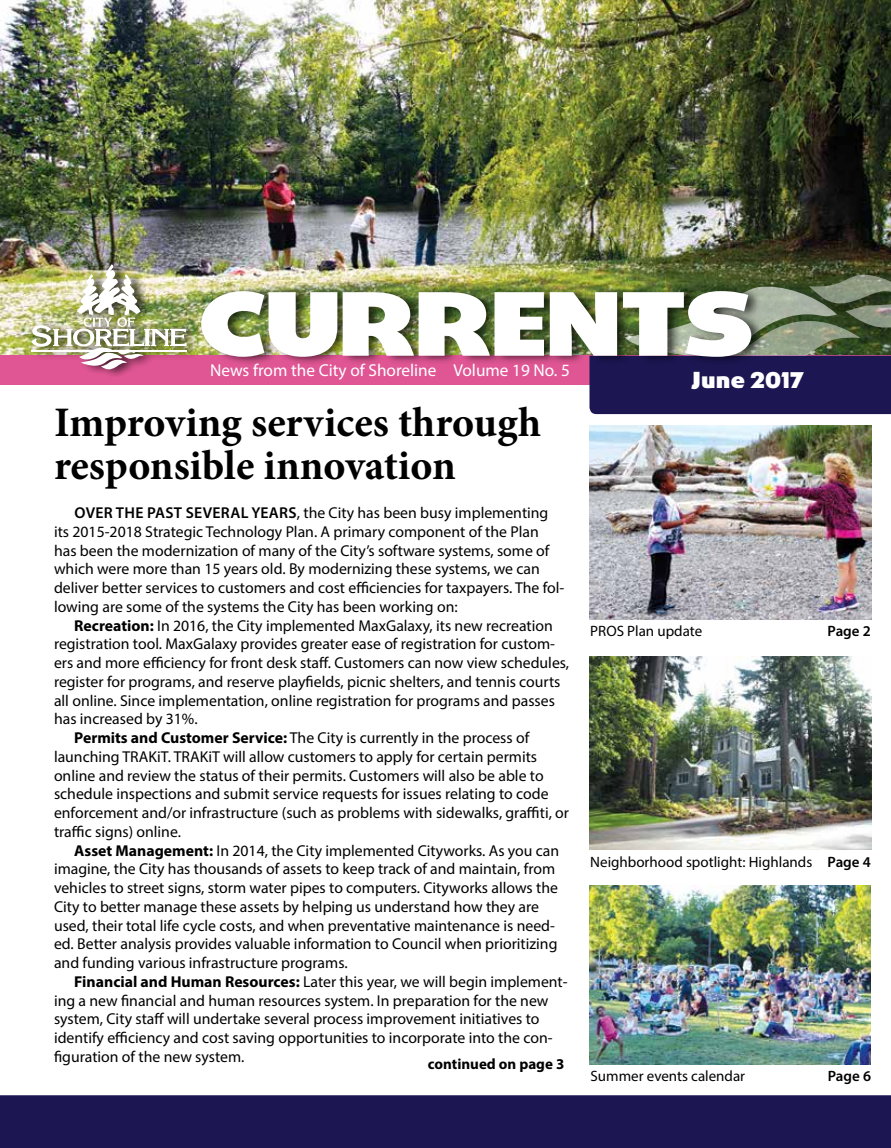
<style>
.page{position:relative;width:891px;height:1148px;background:#fff}
.page>*{position:absolute;margin:0;border:0;box-sizing:border-box;transform-origin:0 0}
.t1{font:88.5px "Dez Boulder Ego";letter-spacing:-.005em;color:#fff;scale:1.19 1}
.t2{font:700 42px/43.5px "Minion Pro";color:#000}
.t3{font:22.5px "Dez Boulder Ego";color:#fff}
.t4{font:17.25px "Myriad Pro";color:#fff}
.t5{font:15.75px/18.8px "Myriad Pro";color:#000}
.t6{font:15px "Myriad Pro";color:#000}
.t7{font:700 15px "Myriad Pro";color:#000}
.t8{font:600 15px "Myriad Pro";color:#000}
.s1{font-family:"Plak LT";font-weight:900}
.s2{font-weight:600}
.s3{font-weight:700}
</style>
<div class="page">
<div style="left:0;top:1095px;width:891px;height:53px;background:#1c1652"></div>
<img style="left:589px;top:886px;width:282px;height:178px">
<img style="left:590px;top:656px;width:282px;height:194px">
<img style="left:590px;top:425px;width:282px;height:194px">
<img style="left:0;top:0;width:891px;height:356px">
<div style="left:0;top:356px;width:891px;height:29px;background:#e05694"></div>
<div style="left:30px;top:258px;width:171px;height:120px;background:#000;opacity:.75"></div>
<img style="left:31px;top:264px;width:156px;height:107px">
<svg style="left:590px;top:273px;width:301px;height:141px;background:#3f4154"></svg>
<div style="left:200px;top:284px;width:566px;height:82px;background:#000;opacity:.66"></div>
<h1 class="t1" style="left:200px;top:255px;width:466px">CURRENTS</h1>
<p class="t4" style="left:210px;top:360px;width:362px">News from the City of Shoreline Volume 19 No. 5</p>
<h3 class="t3" style="left:692px;top:362px;width:113px">June <span class="s1">2017</span></h3>
<h2 class="t2" style="left:54px;top:400px;width:489px">Improving services through responsible innovation</h2>
<p class="t5" style="left:54px;top:503px;width:512px;text-indent:20px"><span class="s2">OVER THE PAST SEVERAL YEARS</span>, the City has been busy implementing its 2015-2018 Strategic Technology Plan. A primary component of the Plan has been the modernization of many of the City’s software systems, some of which were more than 15 years old. By modernizing these systems, we can deliver better services to customers and cost efficiencies for taxpayers. The fol&shy;lowing are some of the systems the City has been working on:</p>
<p class="t5" style="left:74px;top:615px;width:480px"><span class="s3">Recreation:</span> In 2016, the City implemented MaxGalaxy, its new recreation</p>
<p class="t5" style="left:54px;top:634px;width:503px">registration tool. MaxGalaxy provides greater ease of registration for custom-</p>
<p class="t5" style="left:54px;top:653px;width:517px">ers and more efficiency for front desk staff. Customers can now view schedules,</p>
<p class="t5" style="left:54px;top:672px;width:508px">register for programs, and reserve playfields, picnic shelters, and tennis courts</p>
<p class="t5" style="left:54px;top:690px;width:502px">all online. Since implementation, online registration for programs and passes</p>
<p class="t5" style="left:54px;top:709px;width:145px">has increased by 31%.</p>
<p class="t5" style="left:74px;top:728px;width:457px"><span class="s3">Permits and Customer Service:</span> The City is currently in the process of</p>
<p class="t5" style="left:54px;top:747px;width:485px">launching TRAKiT. TRAKiT will allow customers to apply for certain permits</p>
<p class="t5" style="left:54px;top:765px;width:491px">online and review the status of their permits. Customers will also be able to</p>
<p class="t5" style="left:54px;top:784px;width:496px">schedule inspections and submit service requests for issues relating to code</p>
<p class="t5" style="left:54px;top:803px;width:517px">enforcement and/or infrastructure (such as problems with sidewalks, graffiti, or</p>
<p class="t5" style="left:54px;top:822px;width:129px">traffic signs) online.</p>
<p class="t5" style="left:74px;top:840px;width:487px"><span class="s3">Asset Management:</span> In 2014, the City implemented Cityworks. As you can</p>
<p class="t5" style="left:54px;top:859px;width:503px">imagine, the City has thousands of assets to keep track of and maintain, from</p>
<p class="t5" style="left:54px;top:878px;width:505px">vehicles to street signs, storm water pipes to computers. Cityworks allows the</p>
<p class="t5" style="left:54px;top:897px;width:487px">City to better manage these assets by helping us understand how they are</p>
<p class="t5" style="left:54px;top:915px;width:502px">used, their total life cycle costs, and when preventative maintenance is need-</p>
<p class="t5" style="left:54px;top:934px;width:505px">ed. Better analysis provides valuable information to Council when prioritizing</p>
<p class="t5" style="left:54px;top:953px;width:295px">and funding various infrastructure programs.</p>
<p class="t5" style="left:74px;top:972px;width:495px"><span class="s3">Financial and Human Resources:</span> Later this year, we will begin implement-</p>
<p class="t5" style="left:54px;top:990px;width:496px">ing a new financial and human resources system. In preparation for the new</p>
<p class="t5" style="left:54px;top:1009px;width:487px">system, City staff will undertake several process improvement initiatives to</p>
<p class="t5" style="left:54px;top:1028px;width:500px">identify efficiency and cost saving opportunities to incorporate into the con-</p>
<p class="t5" style="left:54px;top:1047px;width:192px">figuration of the new system.</p>
<p class="t7" style="left:428px;top:1054px;width:138px">continued on page 3</p>
<p class="t6" style="left:590px;top:621px;width:114px">PROS Plan update</p>
<p class="t8" style="left:828px;top:621px;width:45px">Page 2</p>
<p class="t6" style="left:590px;top:853px;width:282px">Neighborhood spotlight: Highlands <span class="s2">Page 4</span></p>
<p class="t6" style="left:591px;top:1066px;width:156px">Summer events calendar</p>
<p class="t8" style="left:828px;top:1066px;width:45px">Page 6</p>
</div>
